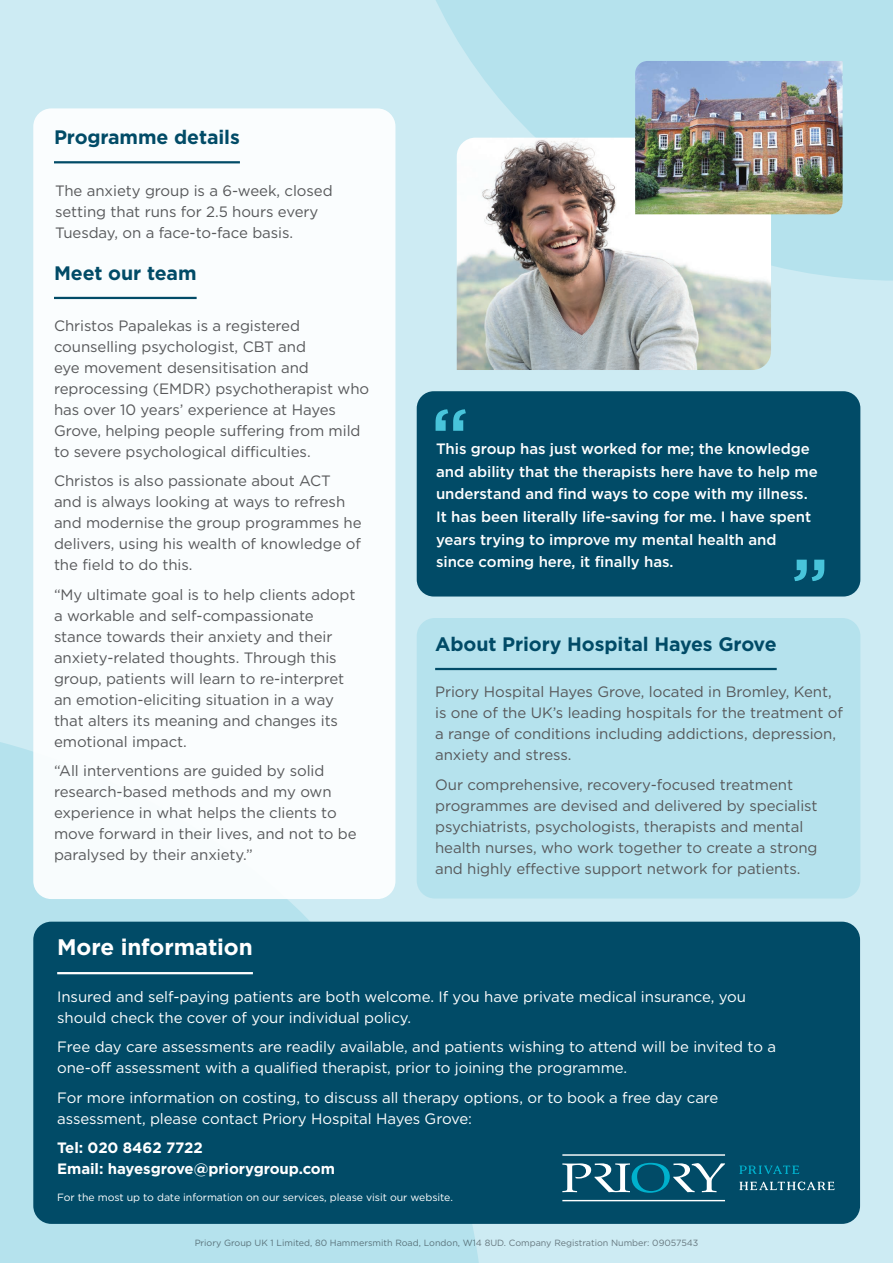
<style>
.page{position:relative;width:893px;height:1263px;background:#cdebf3}
.page>*{position:absolute;margin:0;border:0;box-sizing:border-box;transform-origin:0 0}
.t1{font:700 22.5px "Gotham";letter-spacing:-.005em;color:#fff}
.t2{font:700 19.5px "Gotham";letter-spacing:-.005em;color:#014b67}
.t3{font:15px/21px "Gotham";letter-spacing:-.005em;color:#57585a}
.t4{font:15px/21px "Gotham";letter-spacing:-.005em;color:#fff}
.t5{font:500 15px/22.6px "Gotham";letter-spacing:-.005em;color:#fff}
.t6{font:700 15px/21px "Gotham";letter-spacing:-.005em;color:#fff}
.t7{font:10.5px "Gotham";letter-spacing:-.005em;color:#fff}
.t8{font:9px "Gotham";color:#808285}
</style>
<div class="page">
<svg style="left:0;top:702px;width:500px;height:561px;fill:#b5e2ed"></svg>
<div style="left:33px;top:922px;width:827px;height:302px;background:#014b67;border-radius:18px"></div>
<svg style="left:739px;top:1165px;width:60px;height:9px"></svg>
<svg style="left:562px;top:1154px;width:163px;height:47px"></svg>
<svg style="left:739px;top:1181px;width:96px;height:9px"></svg>
<svg style="left:392px;top:0;width:501px;height:294px;fill:#b5e2ed"></svg>
<div style="left:33px;top:108px;width:362px;height:791px;background:#fff;border-radius:18px"></div>
<div style="left:417px;top:618px;width:443px;height:280px;background:#b5e2ed;border-radius:18px"></div>
<hr style="left:54px;top:297px;width:143px;height:2px;background:#014b67">
<hr style="left:435px;top:668px;width:342px;height:2px;background:#014b67">
<hr style="left:57px;top:972px;width:196px;height:2px;background:#fff">
<hr style="left:54px;top:161px;width:186px;height:2px;background:#014b67">
<img style="left:457px;top:138px;width:314px;height:232px">
<img style="left:635px;top:61px;width:208px;height:153px">
<div style="left:417px;top:391px;width:443px;height:205px;background:#014b67;border-radius:17px"></div>
<svg style="left:436px;top:409px;width:30px;height:22px"></svg>
<svg style="left:794px;top:560px;width:30px;height:21px"></svg>
<p class="t2" style="left:54px;top:124px;width:187px">Programme details</p>
<p class="t3" style="left:55px;top:179px;width:279px">The anxiety group is a 6-week, closed setting that runs for 2.5 hours every<br>Tuesday, on a face-to-face basis.</p>
<p class="t2" style="left:54px;top:260px;width:144px">Meet our team</p>
<p class="t3" style="left:54px;top:314px;width:317px">Christos Papalekas is a registered counselling psychologist, CBT and<br>eye movement desensitisation and reprocessing (EMDR) psychotherapist who has over 10 years’ experience at Hayes Grove, helping people suffering from mild to severe psychological difficulties.</p>
<p class="t3" style="left:54px;top:470px;width:309px">Christos is also passionate about ACT and is always looking at ways to refresh and modernise the group programmes he delivers, using his wealth of knowledge of the field to do this.</p>
<p class="t3" style="left:54px;top:583px;width:303px">“My ultimate goal is to help clients adopt a workable and self-compassionate stance towards their anxiety and their anxiety-related thoughts. Through this group, patients will learn to re-interpret an emotion-eliciting situation in a way that alters its meaning and changes its emotional impact.</p>
<p class="t3" style="left:54px;top:760px;width:304px">“All interventions are guided by solid research-based methods and my own experience in what helps the clients to move forward in their lives, and not to be paralysed by their anxiety.”</p>
<p class="t5" style="left:436px;top:437px;width:383px">This group has just worked for me; the knowledge and ability that the therapists here have to help me understand and find ways to cope with my illness.<br>It has been literally life-saving for me. I have spent years trying to improve my mental health and since coming here, it finally has.</p>
<p class="t2" style="left:435px;top:631px;width:343px">About Priory Hospital Hayes Grove</p>
<p class="t3" style="left:435px;top:681px;width:409px">Priory Hospital Hayes Grove, located in Bromley, Kent, is one of the UK’s leading hospitals for the treatment of a range of conditions including addictions, depression, anxiety and stress.</p>
<p class="t3" style="left:435px;top:774px;width:384px">Our comprehensive, recovery-focused treatment programmes are devised and delivered by specialist psychiatrists, psychologists, therapists and mental health nurses, who work together to create a strong and highly effective support network for patients.</p>
<p class="t1" style="left:57px;top:932px;width:197px">More information</p>
<p class="t4" style="left:57px;top:985px;width:690px">Insured and self-paying patients are both welcome. If you have private medical insurance, you should check the cover of your individual policy.</p>
<p class="t4" style="left:57px;top:1036px;width:720px">Free day care assessments are readily available, and patients wishing to attend will be invited to a one-off assessment with a qualified therapist, prior to joining the programme.</p>
<p class="t4" style="left:57px;top:1086px;width:663px">For more information on costing, to discuss all therapy options, or to book a free day care assessment, please contact Priory Hospital Hayes Grove:</p>
<p class="t6" style="left:57px;top:1137px;width:279px">Tel: 020 8462 7722<br>Email: hayesgrove@priorygroup.com</p>
<p class="t7" style="left:57px;top:1190px;width:397px">For the most up to date information on our services, please visit our website.</p>
<p class="t8" style="left:195px;top:1236px;width:505px">Priory Group UK 1 Limited, 80 Hammersmith Road, London, W14 8UD. Company Registration Number: 09057543</p>
</div>
